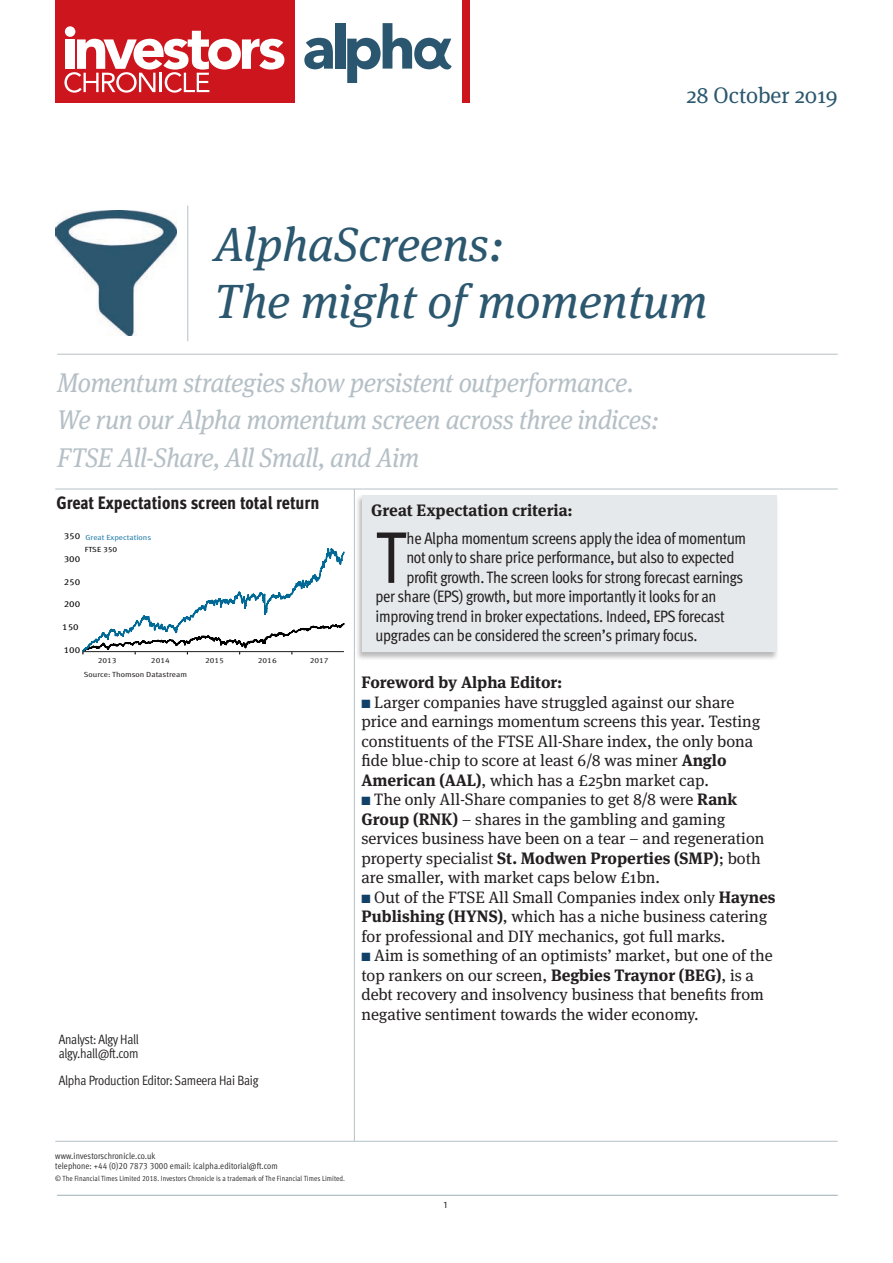
<style>
.page{position:relative;width:893px;height:1263px;background:#fff}
.page>*{position:absolute;margin:0;border:0;box-sizing:border-box;transform-origin:0 0}
._3c_Alpha_Drop_Cap{font:73.2px "Meta Cond Book LF";color:#231f20}
._1_Alpha_Cover_Headl{font:italic 48px/57px "Meta Serif OT";color:#2b576f}
._2_Alpha_Standfirst{font:italic 27px/37.5px "Meta Serif OT";letter-spacing:-.015em;color:#b5c0c6;scale:.95 1}
._5_Alpha_Pull_Quote{font:22.5px "Meta Serif OT";color:#2b576f}
._03_06_Chart_title{font:18px "Meta Cond Extra Bold LF";color:#231f20}
._3b_Alpha_Body_Copy{font:16.5px/19.5px "Meta Serif OT";color:#231f20}
._3c_Alpha_Drop_Cap-2{font:16.5px "Meta Cond Book LF";letter-spacing:-.02em;color:#231f20}
._4_Alpha_Crosshead{font:700 16.5px "Meta Serif OT";color:#231f20}
._3b_Alpha_Body_Copy-2{font:700 16.5px "Meta Serif OT";color:#231f20}
._03_03_Data{font:13.5px "Meta Cond Normal LF";letter-spacing:-.02em;color:#231f20}
._01_01_Body_text_rag{font:10.5px "Verlag";color:#231f20}
.t1{font:9px "Meta Cond Normal LF";letter-spacing:.01em;color:#231f20}
.t2{font:8.7px "Meta Cond Book LF";color:#000;scale:1.27 1}
.t3{font:7.5px "Meta Cond Normal LF";letter-spacing:.01em;color:#231f20}
.t4{font:7.35px "Meta Cond Book LF";color:#231f20;scale:1.27 1}
.t5{font:7.35px "Meta Cond Book LF";color:#237da8;scale:1.27 1}
.t6{font:7.35px "Meta Cond Book LF";color:#000;scale:1.27 1}
.s1{color:#114168}
.s2{font-weight:700}
</style>
<div class="page">
<div style="left:335px;top:23px;width:10px;height:46px;background:#2a566f"></div>
<svg style="left:304px;top:38px;width:29px;height:31px"></svg>
<svg style="left:347px;top:23px;width:105px;height:60px"></svg>
<div style="left:55px;top:0;width:240px;height:103px;background:#cd151d"></div>
<svg style="left:64px;top:31px;width:220px;height:62px"></svg>
<div style="left:65px;top:26px;width:10px;height:11px;background:#fff;border-radius:50%"></div>
<div style="left:462px;top:0;width:7px;height:103px;background:#cd151d"></div>
<hr style="left:55px;top:1141px;width:783px;height:1px;background:#b5c0c6">
<hr style="left:57px;top:354px;width:781px;height:1px;background:#b5c0c6">
<hr style="left:55px;top:489px;width:783px;height:1px;background:#b5c0c6">
<hr style="left:354px;top:489px;width:1px;height:652px;background:#b5c0c6">
<hr style="left:187px;top:206px;width:1px;height:135px;background:#b5c0c6">
<hr style="left:57px;top:1195px;width:781px;height:1px;background:#b5c0c6">
<div style="left:355px;top:495px;width:424px;height:166px;background:#231f20;opacity:.3"></div>
<div style="left:362px;top:495px;width:414px;height:157px;background:#e5e9eb"></div>
<img style="left:55px;top:210px;width:122px;height:125px">
<svg style="left:82px;top:548px;width:263px;height:106px"></svg>
<hr style="left:83px;top:651px;width:261px;height:1px;background:#000">
<p class="_5_Alpha_Pull_Quote" style="left:686px;top:82px;width:153px">28 October 2019</p>
<p class="_1_Alpha_Cover_Headl" style="left:214px;top:217px;width:495px">AlphaScreens:<br>The might of momentum</p>
<p class="_2_Alpha_Standfirst" style="left:57px;top:364px;width:635px">Momentum strategies show persistent outperformance.<br>We run our Alpha momentum screen across three indices:<br>FTSE All-Share, All Small, and Aim</p>
<p class="_03_06_Chart_title" style="left:56px;top:492px;width:264px">Great Expectations screen total return</p>
<p class="t2" style="left:64px;top:531px;width:14px">350</p>
<p class="t5" style="left:85px;top:533px;width:53px">Great Expectations</p>
<p class="t6" style="left:85px;top:546px;width:27px">FTSE 350</p>
<p class="t2" style="left:64px;top:554px;width:14px">300</p>
<p class="t2" style="left:64px;top:577px;width:14px">250</p>
<p class="t2" style="left:64px;top:599px;width:14px">200</p>
<p class="t2" style="left:62px;top:622px;width:14px">150</p>
<p class="t2" style="left:64px;top:645px;width:14px">100</p>
<p class="t4" style="left:98px;top:657px;width:16px">2013</p>
<p class="t4" style="left:151px;top:657px;width:16px">2014</p>
<p class="t4" style="left:205px;top:657px;width:16px">2015</p>
<p class="t4" style="left:258px;top:657px;width:16px">2016</p>
<p class="t4" style="left:310px;top:657px;width:16px">2017</p>
<p class="t4" style="left:84px;top:670px;width:83px">Source: Thomson Datastream</p>
<p class="_03_03_Data" style="left:59px;top:1032px;width:82px">Analyst: Algy Hall</p>
<p class="_03_03_Data" style="left:59px;top:1045px;width:81px">algy.hall@ft.com</p>
<p class="_03_03_Data" style="left:59px;top:1072px;width:201px">Alpha Production Editor: Sameera Hai Baig</p>
<p class="_4_Alpha_Crosshead" style="left:371px;top:501px;width:203px">Great Expectation criteria:</p>
<p class="_3c_Alpha_Drop_Cap" style="left:375px;top:516px;width:32px">T</p>
<p class="_3c_Alpha_Drop_Cap-2" style="left:406px;top:529px;width:341px">he Alpha momentum screens apply the idea of momentum</p>
<p class="_3c_Alpha_Drop_Cap-2" style="left:406px;top:548px;width:330px">not only to share price performance, but also to expected</p>
<p class="_3c_Alpha_Drop_Cap-2" style="left:406px;top:568px;width:339px">profit growth. The screen looks for strong forecast earnings</p>
<p class="_3c_Alpha_Drop_Cap-2" style="left:375px;top:587px;width:343px">per share (EPS) growth, but more importantly it looks for an</p>
<p class="_3c_Alpha_Drop_Cap-2" style="left:375px;top:607px;width:351px">improving trend in broker expectations. Indeed, EPS forecast</p>
<p class="_3c_Alpha_Drop_Cap-2" style="left:375px;top:626px;width:324px">upgrades can be considered the screen’s primary focus.</p>
<p class="_3b_Alpha_Body_Copy-2" style="left:361px;top:672px;width:203px">Foreword by Alpha Editor:</p>
<p class="_3b_Alpha_Body_Copy" style="left:361px;top:692px;width:400px"><span class="s1">■</span> Larger companies have struggled against our share price and earnings momentum screens this year. Testing constituents of the FTSE All-Share index, the only bona fide blue-chip to score at least 6/8 was miner <span class="s2">Anglo American (AAL)</span>, which has a £25bn market cap.</p>
<p class="_3b_Alpha_Body_Copy" style="left:361px;top:790px;width:404px"><span class="s1">■</span> The only All-Share companies to get 8/8 were <span class="s2">Rank Group (RNK)</span> – shares in the gambling and gaming services business have been on a tear – and regeneration property specialist <span class="s2">St. Modwen Properties (SMP)</span>; both are smaller, with market caps below £1bn.</p>
<p class="_3b_Alpha_Body_Copy" style="left:361px;top:887px;width:416px"><span class="s1">■</span> Out of the FTSE All Small Companies index only <span class="s2">Haynes<br>Publishing (HYNS)</span>, which has a niche business catering for professional and DIY mechanics, got full marks.</p>
<p class="_3b_Alpha_Body_Copy" style="left:361px;top:946px;width:413px"><span class="s1">■</span> Aim is something of an optimists’ market, but one of the top rankers on our screen, <span class="s2">Begbies Traynor (BEG)</span>, is a debt recovery and insolvency business that benefits from negative sentiment towards the wider economy.</p>
<p class="t1" style="left:55px;top:1151px;width:102px">www.investorschronicle.co.uk</p>
<p class="t1" style="left:55px;top:1160px;width:224px">telephone: +44 (0)20 7873 3000 email: icalpha.editorial@ft.com</p>
<p class="t3" style="left:55px;top:1174px;width:291px">© The Financial Times Limited 2018. Investors Chronicle is a trademark of The Financial Times Limited.</p>
<p class="_01_01_Body_text_rag" style="left:444px;top:1196px;width:5px">1</p>
</div>
